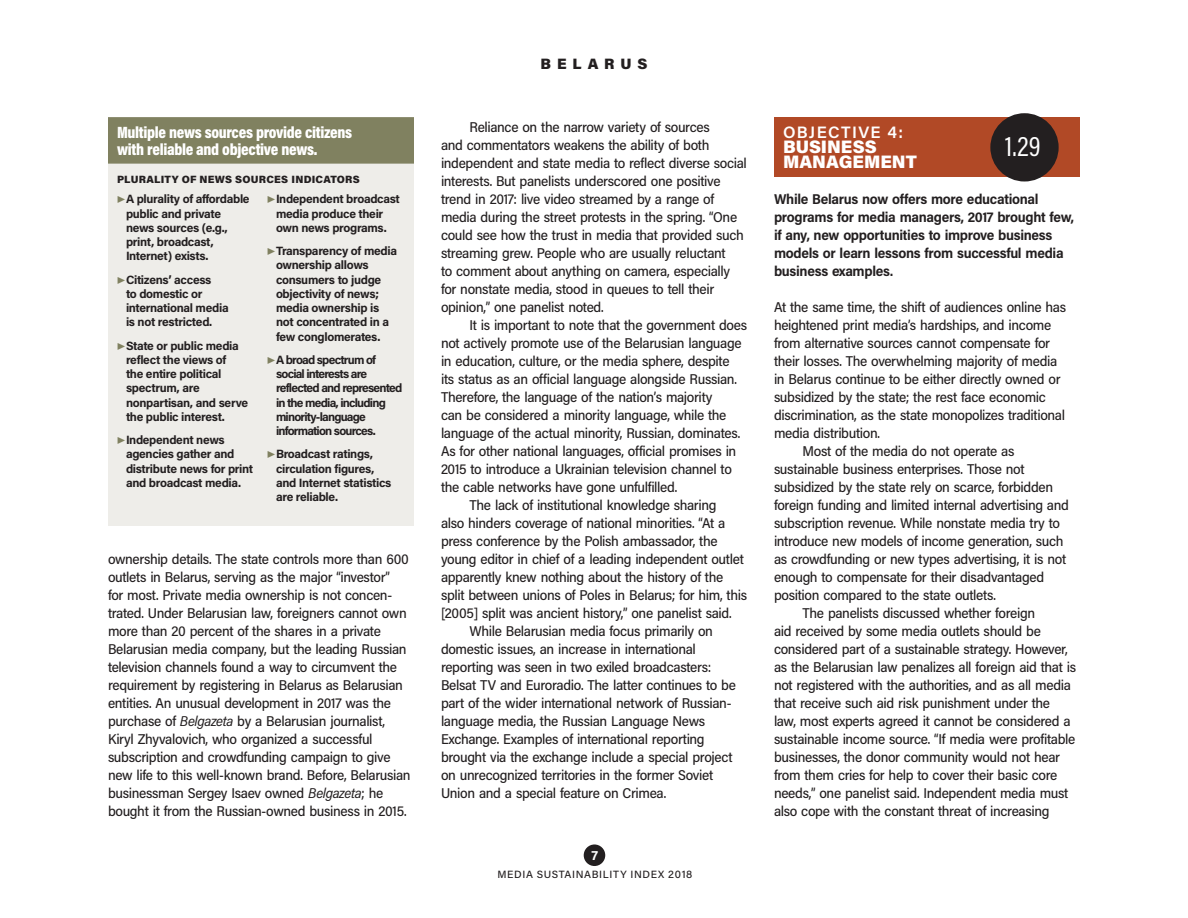
<style>
.page{position:relative;width:1188px;height:918px;background:#fff}
.page>*{position:absolute;margin:0;border:0;box-sizing:border-box;transform-origin:0 0}
.Objective_Score{font:28.5px "Acumin Pro Cond";color:#fff}
.Objective_Head{font:900 18px/15px "Acumin Pro";color:#fff}
.Shadebox_Head{font:900 16.5px/16.5px "Acumin Pro Cond";letter-spacing:-.02em;color:#fff}
.Objective_Head-2{font:600 16.5px "Acumin Pro";letter-spacing:.08em;color:#fff}
.t1{font:900 15px "Acumin Pro";letter-spacing:.39em;color:#231f20}
.Main_Text{font:500 14.25px/18px "Acumin Pro Semi Cond";letter-spacing:-.025em;color:#231f20}
.Main_Text_NO_INDENT{font:500 14.25px/18px "Acumin Pro Semi Cond";letter-spacing:-.025em;color:#231f20}
.Main_Text_Opener{font:700 14.25px/18px "Acumin Pro Semi Cond";letter-spacing:-.02em;color:#231f20}
.t2{font:700 13.5px "Acumin Pro";color:#fff}
.t3{font:700 12px/14.2px "Acumin Pro";letter-spacing:-.025em;color:#231f20}
.t4{font:700 12px/14.2px "Acumin Pro";letter-spacing:-.065em;color:#231f20}
.Shadebox_Subhead{font:900 10.5px "Acumin Pro";letter-spacing:.02em;color:#231f20}
.t5{font:500 10.5px "Acumin Pro";letter-spacing:.06em;color:#231f20}
.s1{color:#808160}
.s2{font-weight:400;font-style:italic}
</style>
<div class="page">
<div style="left:584px;top:844px;width:21px;height:22px;background:#231f20;border-radius:50%"></div>
<div style="left:774px;top:117px;width:306px;height:60px;background:#b14926"></div>
<div style="left:990px;top:113px;width:69px;height:69px;background:#231f20;border-radius:50%"></div>
<div style="left:108px;top:126px;width:306px;height:400px;background:#eeede9"></div>
<div style="left:108px;top:117px;width:306px;height:47px;background:#808160"></div>
<p class="Shadebox_Head" style="left:117px;top:124px;width:237px">Multiple news sources provide citizens with reliable and objective news.</p>
<p class="Shadebox_Subhead" style="left:117px;top:172px;width:244px">PLURALITY OF NEWS SOURCES INDICATORS</p>
<p class="t3" style="left:126px;top:192px;width:125px;text-indent:-9px"><span class="s1">▶</span>A plurality of affordable public and private news sources (e.g., print, broadcast,<br>Internet) exists.</p>
<p class="t3" style="left:126px;top:272px;width:104px;text-indent:-9px"><span class="s1">▶</span>Citizens’ access<br>to domestic or international media is not restricted.</p>
<p class="t3" style="left:126px;top:338px;width:124px;text-indent:-9px"><span class="s1">▶</span>State or public media reflect the views of<br>the entire political spectrum, are nonpartisan, and serve the public interest.</p>
<p class="t3" style="left:126px;top:432px;width:129px;text-indent:-9px"><span class="s1">▶</span>Independent news agencies gather and distribute news for print and broadcast media.</p>
<p class="t3" style="left:276px;top:192px;width:125px;text-indent:-9px"><span class="s1">▶</span>Independent broadcast media produce their own news programs.</p>
<p class="t3" style="left:276px;top:243px;width:123px;text-indent:-9px"><span class="s1">▶</span>Transparency of media ownership allows consumers to judge objectivity of news; media ownership is not concentrated in a few conglomerates.</p>
<p class="t4" style="left:276px;top:352px;width:128px;text-indent:-9px"><span class="s1">▶</span>A broad spectrum of social interests are reflected and represented in the media, including minority-language information sources.</p>
<p class="t3" style="left:276px;top:447px;width:117px;text-indent:-9px"><span class="s1">▶</span>Broadcast ratings, circulation figures, and Internet statistics are reliable.</p>
<p class="Main_Text" style="left:108px;top:549px;width:304px">ownership details. The state controls more than 600 outlets in Belarus, serving as the major “investor”<br>for most. Private media ownership is not concen&shy;trated. Under Belarusian law, foreigners cannot own more than 20 percent of the shares in a private Belarusian media company, but the leading Russian television channels found a way to circumvent the requirement by registering in Belarus as Belarusian entities. An unusual development in 2017 was the purchase of <span class="s2">Belgazeta</span> by a Belarusian journalist, Kiryl Zhyvalovich, who organized a successful subscription and crowdfunding campaign to give new life to this well-known brand. Before, Belarusian businessman Sergey Isaev owned <span class="s2">Belgazeta</span>; he bought it from the Russian-owned business in 2015.</p>
<p class="t1" style="left:541px;top:53px;width:108px">BELARUS</p>
<p class="Main_Text" style="left:441px;top:117px;width:308px;text-indent:28px">Reliance on the narrow variety of sources<br>and commentators weakens the ability of both independent and state media to reflect diverse social interests. But panelists underscored one positive trend in 2017: live video streamed by a range of media during the street protests in the spring. “One could see how the trust in media that provided such streaming grew. People who are usually reluctant<br>to comment about anything on camera, especially for nonstate media, stood in queues to tell their opinion,” one panelist noted.</p>
<p class="Main_Text" style="left:441px;top:315px;width:308px;text-indent:28px">It is important to note that the government does not actively promote use of the Belarusian language in education, culture, or the media sphere, despite<br>its status as an official language alongside Russian.<br>Therefore, the language of the nation’s majority<br>can be considered a minority language, while the language of the actual minority, Russian, dominates.<br>As for other national languages, official promises in 2015 to introduce a Ukrainian television channel to the cable networks have gone unfulfilled.</p>
<p class="Main_Text" style="left:441px;top:495px;width:308px;text-indent:28px">The lack of institutional knowledge sharing<br>also hinders coverage of national minorities. “At a press conference by the Polish ambassador, the young editor in chief of a leading independent outlet apparently knew nothing about the history of the split between unions of Poles in Belarus; for him, this [2005] split was ancient history,” one panelist said.</p>
<p class="Main_Text" style="left:441px;top:621px;width:297px;text-indent:28px">While Belarusian media focus primarily on domestic issues, an increase in international reporting was seen in two exiled broadcasters:<br>Belsat TV and Euroradio. The latter continues to be part of the wider international network of Russian&shy;language media, the Russian Language News Exchange. Examples of international reporting brought via the exchange include a special project on unrecognized territories in the former Soviet Union and a special feature on Crimea.</p>
<p class="t2" style="left:592px;top:846px;width:8px">7</p>
<p class="t5" style="left:497px;top:867px;width:196px">MEDIA SUSTAINABILITY INDEX 2018</p>
<p class="Objective_Head-2" style="left:783px;top:121px;width:122px">OBJECTIVE 4:</p>
<p class="Objective_Head" style="left:783px;top:138px;width:135px">BUSINESS<br>MANAGEMENT</p>
<p class="Objective_Score" style="left:1005px;top:128px;width:37px">1.29</p>
<p class="Main_Text_Opener" style="left:774px;top:189px;width:302px">While Belarus now offers more educational programs for media managers, 2017 brought few, if any, new opportunities to improve business models or learn lessons from successful media business examples.</p>
<p class="Main_Text_NO_INDENT" style="left:774px;top:297px;width:294px">At the same time, the shift of audiences online has heightened print media’s hardships, and income from alternative sources cannot compensate for their losses. The overwhelming majority of media in Belarus continue to be either directly owned or subsidized by the state; the rest face economic discrimination, as the state monopolizes traditional media distribution.</p>
<p class="Main_Text" style="left:774px;top:441px;width:297px;text-indent:28px">Most of the media do not operate as sustainable business enterprises. Those not subsidized by the state rely on scarce, forbidden foreign funding and limited internal advertising and subscription revenue. While nonstate media try to introduce new models of income generation, such as crowdfunding or new types advertising, it is not enough to compensate for their disadvantaged position compared to the state outlets.</p>
<p class="Main_Text" style="left:774px;top:603px;width:304px;text-indent:28px">The panelists discussed whether foreign<br>aid received by some media outlets should be considered part of a sustainable strategy. However, as the Belarusian law penalizes all foreign aid that is not registered with the authorities, and as all media that receive such aid risk punishment under the<br>law, most experts agreed it cannot be considered a sustainable income source. “If media were profitable businesses, the donor community would not hear from them cries for help to cover their basic core needs,” one panelist said. Independent media must also cope with the constant threat of increasing</p>
</div>
